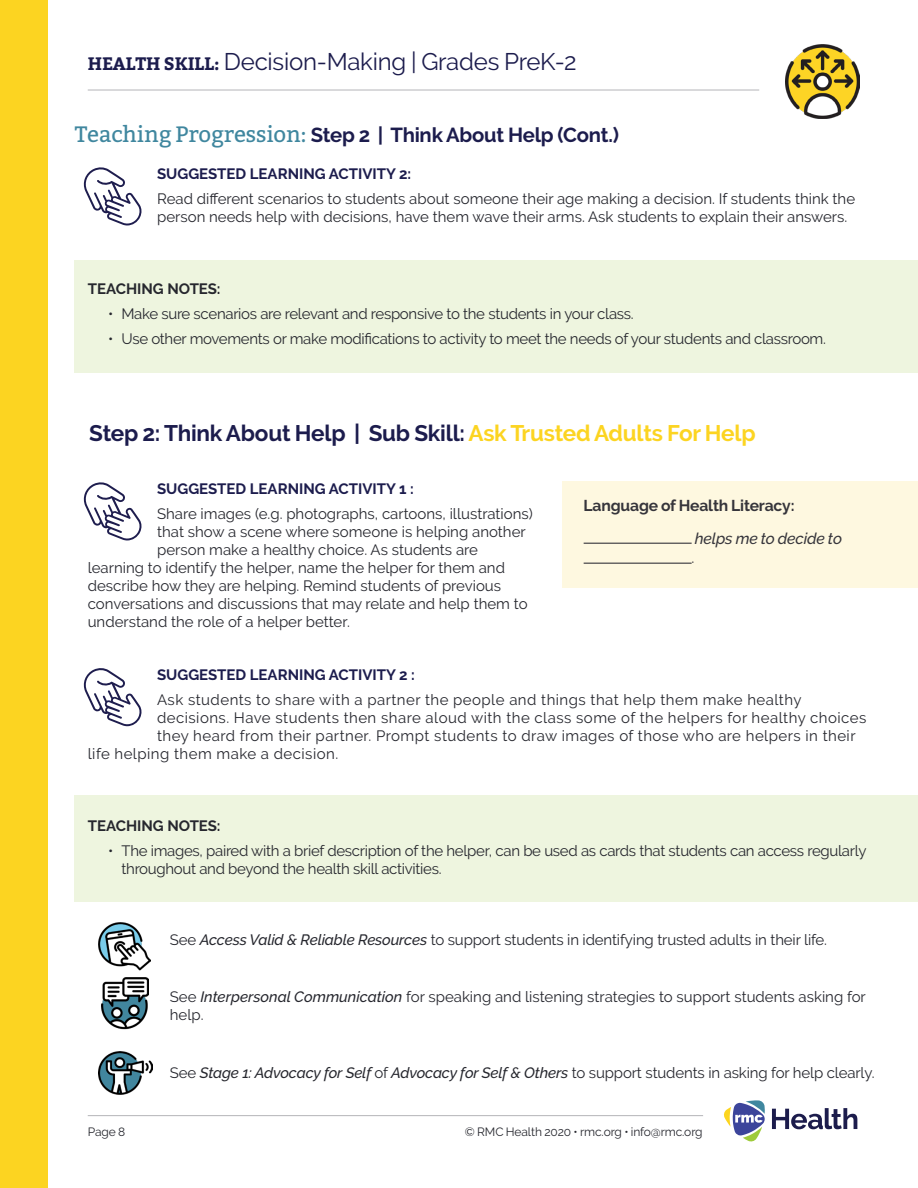
<style>
.page{position:relative;width:918px;height:1188px;background:#fff}
.page>*{position:absolute;margin:0;border:0;box-sizing:border-box;transform-origin:0 0}
.t1{font:24px "Raleway";letter-spacing:-.01em;color:#1c1c4d}
.Medium_Purple_Header{font:700 22.5px "Raleway";letter-spacing:-.01em;color:#1c1c4d}
.t2{font:700 20.25px "Raleway";letter-spacing:-.01em;color:#1c1c4d}
.t3{font:700 15.75px "Raleway";letter-spacing:-.01em;color:#36353b}
.t4{font:italic 500 15.75px "Raleway";letter-spacing:-.01em;color:#36353b}
.t5{font:15.75px "Raleway";color:#36353b}
.Body_Copy{font:15px/18px "Raleway";color:#26272e}
.Body_Copy-2{font:15px/18px "Raleway";letter-spacing:-.02em;color:#26272e}
.Body_Copy-3{font:15px "Raleway";letter-spacing:.03em;color:#26272e}
.Small_Purple_Header{font:700 15px "Raleway";color:#1c1c4d}
.Small_Purple_Header-2{font:700 15px "Raleway";color:#26272e}
.t6{font:12px "Raleway";letter-spacing:-.01em;color:#26272e}
.s1{font-family:"Bitter";font-weight:700;font-size:18px}
.s2{font-family:"Bitter";font-weight:400;font-size:22.35px;color:#40879f}
.s3{color:#fcd421}
.s4{font-weight:500;font-style:italic}
</style>
<div class="page">
<div style="left:0;top:0;width:47px;height:1188px;background:#fcd421"></div>
<svg style="left:724px;top:1100px;width:41px;height:42px"></svg>
<svg style="left:772px;top:1108px;width:85px;height:21px"></svg>
<hr style="left:88px;top:1115px;width:615px;height:1px;background:#b4b5b8">
<hr style="left:88px;top:90px;width:671px;height:1px;background:#b4b5b8">
<img style="left:785px;top:45px;width:74px;height:74px">
<div style="left:74px;top:260px;width:844px;height:112px;background:#eef5df"></div>
<div style="left:74px;top:795px;width:844px;height:107px;background:#eef5df"></div>
<svg style="left:84px;top:167px;width:58px;height:59px"></svg>
<svg style="left:84px;top:482px;width:58px;height:58px"></svg>
<svg style="left:84px;top:668px;width:58px;height:58px"></svg>
<div style="left:563px;top:481px;width:355px;height:107px;background:#fef8e0"></div>
<hr style="left:584px;top:543px;width:108px;height:1px;background:#36353b">
<hr style="left:584px;top:563px;width:108px;height:1px;background:#36353b">
<img style="left:101px;top:977px;width:47px;height:53px">
<img style="left:99px;top:923px;width:51px;height:48px">
<img style="left:99px;top:1051px;width:53px;height:44px">
<h1 class="t1" style="left:88px;top:47px;width:490px"><span class="s1">HEALTH SKILL:</span> Decision-Making | Grades PreK-2</h1>
<p class="t2" style="left:75px;top:124px;width:546px"><span class="s2">Teaching Progression:</span> Step 2 | Think About Help (Cont.)</p>
<p class="Small_Purple_Header" style="left:157px;top:166px;width:256px">SUGGESTED LEARNING ACTIVITY 2:</p>
<p class="Body_Copy" style="left:157px;top:190px;width:700px">Read different scenarios to students about someone their age making a decision. If students think the person needs help with decisions, have them wave their arms. Ask students to explain their answers.</p>
<p class="Small_Purple_Header-2" style="left:88px;top:280px;width:134px">TEACHING NOTES:</p>
<p class="Body_Copy-2" style="left:108px;top:305px;width:527px">• Make sure scenarios are relevant and responsive to the students in your class.</p>
<p class="Body_Copy-2" style="left:108px;top:329px;width:719px">• Use other movements or make modifications to activity to meet the needs of your students and classroom.</p>
<p class="Medium_Purple_Header" style="left:89px;top:421px;width:668px">Step 2: Think About Help | Sub Skill: <span class="s3">Ask Trusted Adults For Help</span></p>
<p class="Small_Purple_Header" style="left:157px;top:481px;width:258px">SUGGESTED LEARNING ACTIVITY 1 :</p>
<p class="Body_Copy" style="left:157px;top:505px;width:377px">Share images (e.g. photographs, cartoons, illustrations)</p>
<p class="Body_Copy" style="left:157px;top:523px;width:370px">that show a scene where someone is helping another</p>
<p class="Body_Copy" style="left:157px;top:541px;width:322px">person make a healthy choice. As students are</p>
<p class="Body_Copy" style="left:88px;top:559px;width:419px">learning to identify the helper, name the helper for them and</p>
<p class="Body_Copy" style="left:88px;top:577px;width:415px">describe how they are helping. Remind students of previous</p>
<p class="Body_Copy" style="left:88px;top:595px;width:441px">conversations and discussions that may relate and help them to</p>
<p class="Body_Copy" style="left:88px;top:613px;width:264px">understand the role of a helper better.</p>
<p class="Small_Purple_Header" style="left:157px;top:666px;width:259px">SUGGESTED LEARNING ACTIVITY 2 :</p>
<p class="Body_Copy-3" style="left:157px;top:691px;width:646px">Ask students to share with a partner the people and things that help them make healthy</p>
<p class="Body_Copy-3" style="left:157px;top:709px;width:711px">decisions. Have students then share aloud with the class some of the helpers for healthy choices</p>
<p class="Body_Copy-3" style="left:157px;top:727px;width:700px">they heard from their partner. Prompt students to draw images of those who are helpers in their</p>
<p class="Body_Copy-3" style="left:88px;top:745px;width:252px">life helping them make a decision.</p>
<p class="t3" style="left:584px;top:496px;width:212px">Language of Health Literacy:</p>
<p class="t4" style="left:695px;top:529px;width:149px">helps me to decide to</p>
<p class="t5" style="left:692px;top:549px;width:4px">.</p>
<p class="Small_Purple_Header-2" style="left:88px;top:817px;width:134px">TEACHING NOTES:</p>
<p class="Body_Copy-2" style="left:122px;top:841px;width:747px;text-indent:-14px">• The images, paired with a brief description of the helper, can be used as cards that students can access regularly throughout and beyond the health skill activities.</p>
<p class="Body_Copy" style="left:170px;top:931px;width:659px">See <span class="s4">Access Valid &amp; Reliable Resources</span> to support students in identifying trusted adults in their life.</p>
<p class="Body_Copy" style="left:170px;top:987px;width:697px">See <span class="s4">Interpersonal Communication</span> for speaking and listening strategies to support students asking for help.</p>
<p class="Body_Copy" style="left:170px;top:1064px;width:706px">See <span class="s4">Stage 1: Advocacy for Self</span> of <span class="s4">Advocacy for Self &amp; Others</span> to support students in asking for help clearly.</p>
<p class="t6" style="left:88px;top:1125px;width:39px">Page 8</p>
<p class="t6" style="left:465px;top:1125px;width:239px">© RMC Health 2020 • rmc.org • info@rmc.org</p>
</div>
